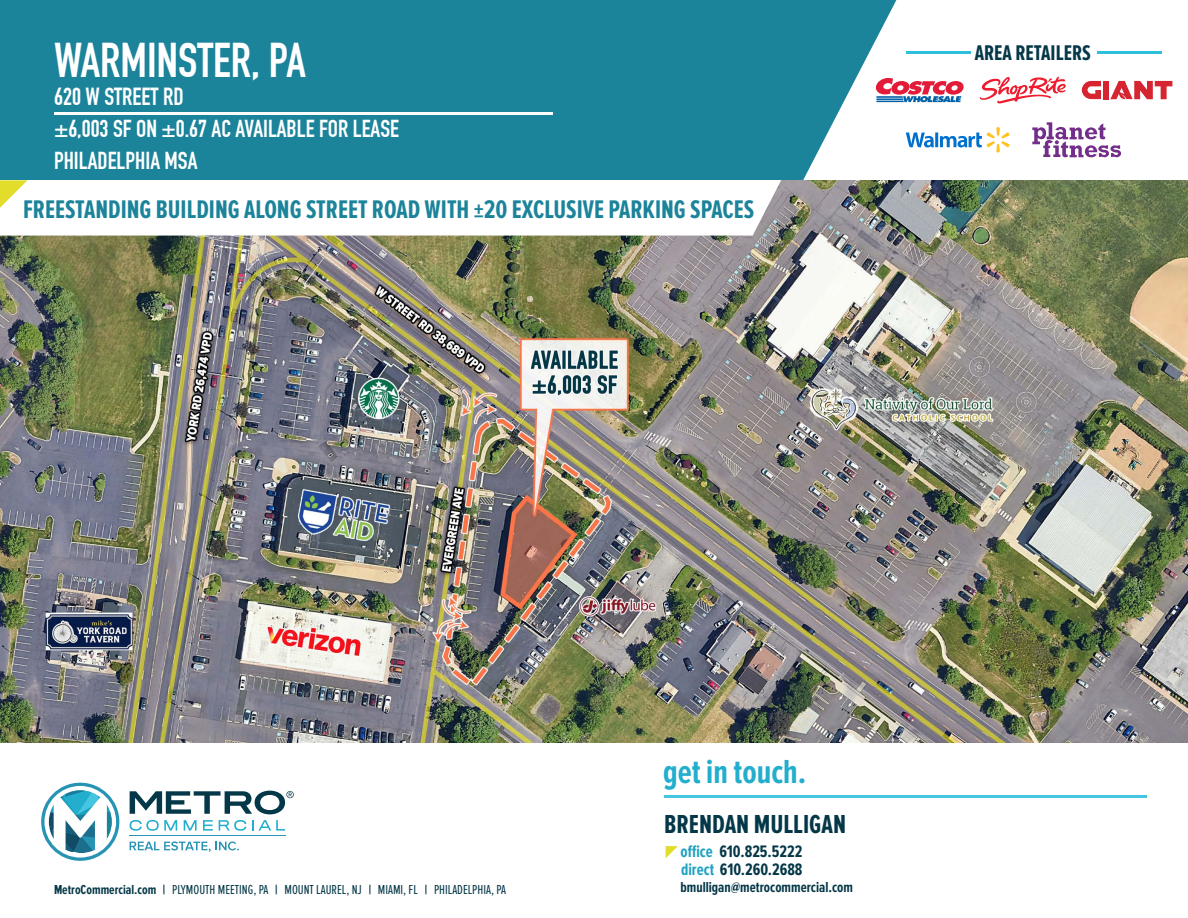
<style>
.page{position:relative;width:1188px;height:918px;background:#fff}
.page>*{position:absolute;margin:0;border:0;box-sizing:border-box;transform-origin:0 0}
.t1{font:47.7px "DIN Engschrift";color:#fff}
.t2{font:700 34.65px "Proxima Nova Ex Cn";color:#23aecd}
.t3{font:700 27px "Proxima Nova Ex Cn";color:#043747}
.t4{font:700 26.4px "Proxima Nova Ex Cn";color:#1c849a}
.t5{font:24.15px "DIN Engschrift";color:#fff}
.t6{font:24px/31.8px "DIN Engschrift";color:#fff}
.t7{font:700 22.05px "Proxima Nova Ex Cn";color:#043747}
.t8{font:700 17.25px/18px "Proxima Nova Ex Cn";color:#043747}
.t9{font:700 15px "Proxima Nova Ex Cn";color:#043747}
.t10{font:13.5px "Proxima Nova Ex Cn";color:#043747}
.s1{font-weight:700}
.s2{color:#1da1c0}
</style>
<div class="page">
<img style="left:0;top:180px;width:1188px;height:562px">
<svg style="left:0;top:180px;width:781px;height:56px"></svg>
<div style="left:0;top:0;width:1188px;height:180px;background:#1c849a"></div>
<svg style="left:803px;top:0;width:385px;height:180px;background:#dcecef"></svg>
<hr style="left:54px;top:112px;width:498px;height:2px;background:#fff">
<hr style="left:665px;top:795px;width:482px;height:3px;background:#44c5e0">
<svg style="left:41px;top:783px;width:78px;height:78px"></svg>
<hr style="left:130px;top:835px;width:156px;height:1px;background:#2894b3">
<svg style="left:130px;top:820px;width:47px;height:11px"></svg>
<svg style="left:184px;top:820px;width:13px;height:11px"></svg>
<svg style="left:203px;top:820px;width:10px;height:11px"></svg>
<svg style="left:219px;top:820px;width:27px;height:11px"></svg>
<svg style="left:252px;top:820px;width:33px;height:11px"></svg>
<svg style="left:130px;top:841px;width:109px;height:11px"></svg>
<svg style="left:130px;top:791px;width:164px;height:23px"></svg>
<svg style="left:0;top:180px;width:27px;height:28px"></svg>
<hr style="left:1097px;top:51px;width:65px;height:3px;background:#2dc0da">
<hr style="left:906px;top:51px;width:64px;height:3px;background:#2dc0da">
<svg style="left:666px;top:846px;width:12px;height:12px"></svg>
<svg style="left:875px;top:78px;width:89px;height:24px;background:#c7879f"></svg>
<svg style="left:979px;top:77px;width:87px;height:27px;background:#f9b9bf"></svg>
<svg style="left:906px;top:127px;width:104px;height:26px;background:#cadee9"></svg>
<svg style="left:1032px;top:122px;width:89px;height:35px;background:#cbb2d4"></svg>
<svg style="left:1082px;top:81px;width:19px;height:18px"></svg>
<div style="left:1103px;top:81px;width:6px;height:18px;background:#d62430"></div>
<svg style="left:1110px;top:81px;width:62px;height:18px"></svg>
<h1 class="t1" style="left:54px;top:32px;width:253px">WARMINSTER, PA</h1>
<h3 class="t5" style="left:54px;top:82px;width:131px">620 W STREET RD</h3>
<h3 class="t6" style="left:54px;top:113px;width:347px">±6,003 SF ON ±0.67 AC AVAILABLE FOR LEASE<br>PHILADELPHIA MSA</h3>
<h3 class="t4" style="left:23px;top:195px;width:733px">FREESTANDING BUILDING ALONG STREET ROAD WITH ±20 EXCLUSIVE PARKING SPACES</h3>
<h3 class="t7" style="left:975px;top:41px;width:118px">AREA RETAILERS</h3>
<p class="t10" style="left:54px;top:882px;width:454px"><span class="s1">MetroCommercial.com |</span> PLYMOUTH MEETING, PA <span class="s1">|</span> MOUNT LAUREL, NJ <span class="s1">|</span> MIAMI, FL <span class="s1">|</span> PHILADELPHIA, PA</p>
<h2 class="t2" style="left:663px;top:752px;width:145px">get in touch.</h2>
<h3 class="t3" style="left:664px;top:809px;width:183px">BRENDAN MULLIGAN</h3>
<p class="t8" style="left:681px;top:843px;width:124px"><span class="s2">office</span> 610.825.5222 <span class="s2">direct</span> 610.260.2688</p>
<p class="t9" style="left:681px;top:879px;width:174px">bmulligan@metrocommercial.com</p>
</div>
